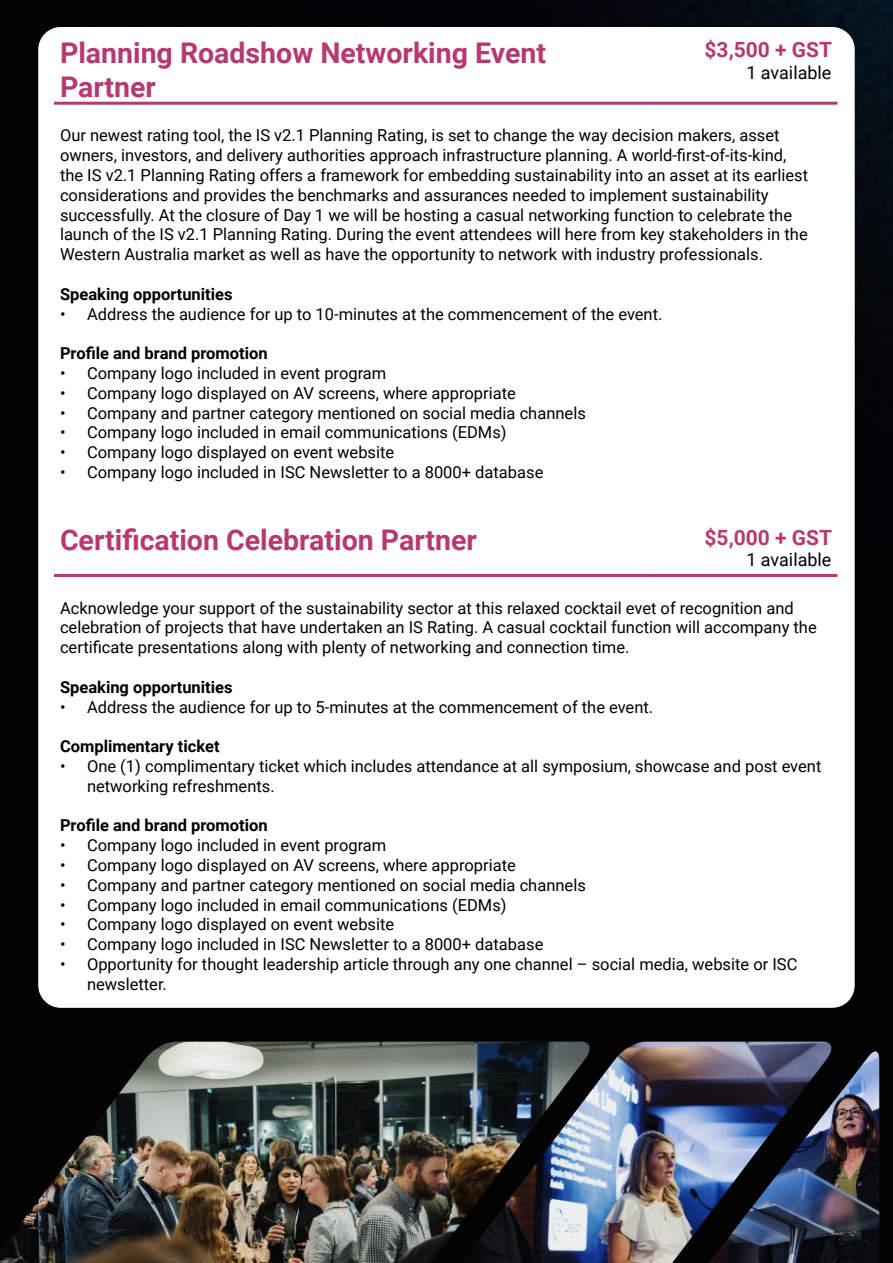
<style>
.page{position:relative;width:893px;height:1263px;background:#fff}
.page>*{position:absolute;margin:0;border:0;box-sizing:border-box;transform-origin:0 0}
.t1{font:700 28.5px/34.2px "Roboto";color:#b63971}
.t2{font:700 21px "Roboto";color:#b63971}
.t3{font:18px "Roboto";color:#000}
.t4{font:16.5px/19.8px "Roboto";color:#000}
.t5{font:700 16.5px "Roboto";color:#000}
</style>
<div class="page">
<img style="left:0;top:0;width:893px;height:1263px">
<img style="left:892px;top:950px;width:1px;height:313px">
<div style="left:38px;top:27px;width:817px;height:981px;background:#fff;border-radius:23px"></div>
<hr style="left:54px;top:574px;width:600px;height:3px;background:#b63971">
<hr style="left:654px;top:574px;width:183px;height:3px;background:#b63971">
<hr style="left:54px;top:102px;width:600px;height:3px;background:#b63971">
<hr style="left:654px;top:102px;width:183px;height:3px;background:#b63971">
<img style="left:0;top:1042px;width:461px;height:221px">
<img style="left:461px;top:1042px;width:373px;height:221px">
<img style="left:709px;top:1051px;width:170px;height:212px">
<h1 class="t1" style="left:60px;top:37px;width:488px">Planning Roadshow Networking Event<br>Partner</h1>
<p class="t2" style="left:705px;top:40px;width:129px">$3,500 + GST</p>
<p class="t3" style="left:746px;top:60px;width:87px">1 available</p>
<p class="t4" style="left:60px;top:125px;width:750px">Our newest rating tool, the IS v2.1 Planning Rating, is set to change the way decision makers, asset owners, investors, and delivery authorities approach infrastructure planning. A world-first-of-its-kind, the IS v2.1 Planning Rating offers a framework for embedding sustainability into an asset at its earliest considerations and provides the benchmarks and assurances needed to implement sustainability successfully. At the closure of Day 1 we will be hosting a casual networking function to celebrate the launch of the IS v2.1 Planning Rating. During the event attendees will here from key stakeholders in the Western Australia market as well as have the opportunity to network with industry professionals.</p>
<p class="t5" style="left:60px;top:286px;width:174px">Speaking opportunities</p>
<p class="t4" style="left:60px;top:305px;width:604px">• Address the audience for up to 10-minutes at the commencement of the event.</p>
<p class="t5" style="left:60px;top:342px;width:209px">Profile and brand promotion</p>
<p class="t4" style="left:60px;top:365px;width:328px">• Company logo included in event program</p>
<p class="t4" style="left:60px;top:384px;width:457px">• Company logo displayed on AV screens, where appropriate</p>
<p class="t4" style="left:60px;top:404px;width:527px">• Company and partner category mentioned on social media channels</p>
<p class="t4" style="left:60px;top:424px;width:448px">• Company logo included in email communications (EDMs)</p>
<p class="t4" style="left:60px;top:444px;width:336px">• Company logo displayed on event website</p>
<p class="t4" style="left:60px;top:464px;width:485px">• Company logo included in ISC Newsletter to a 8000+ database</p>
<h1 class="t1" style="left:60px;top:522px;width:418px">Certification Celebration Partner</h1>
<p class="t2" style="left:705px;top:527px;width:129px">$5,000 + GST</p>
<p class="t3" style="left:746px;top:547px;width:87px">1 available</p>
<p class="t4" style="left:60px;top:597px;width:758px">Acknowledge your support of the sustainability sector at this relaxed cocktail evet of recognition and celebration of projects that have undertaken an IS Rating. A casual cocktail function will accompany the certificate presentations along with plenty of networking and connection time.</p>
<p class="t5" style="left:60px;top:679px;width:174px">Speaking opportunities</p>
<p class="t4" style="left:60px;top:698px;width:595px">• Address the audience for up to 5-minutes at the commencement of the event.</p>
<p class="t5" style="left:60px;top:739px;width:161px">Complimentary ticket</p>
<p class="t4" style="left:87px;top:758px;width:736px;text-indent:-27px">• One (1) complimentary ticket which includes attendance at all symposium, showcase and post event networking refreshments.</p>
<p class="t5" style="left:60px;top:814px;width:209px">Profile and brand promotion</p>
<p class="t4" style="left:60px;top:837px;width:328px">• Company logo included in event program</p>
<p class="t4" style="left:60px;top:857px;width:457px">• Company logo displayed on AV screens, where appropriate</p>
<p class="t4" style="left:60px;top:876px;width:527px">• Company and partner category mentioned on social media channels</p>
<p class="t4" style="left:60px;top:896px;width:448px">• Company logo included in email communications (EDMs)</p>
<p class="t4" style="left:60px;top:916px;width:336px">• Company logo displayed on event website</p>
<p class="t4" style="left:60px;top:936px;width:485px">• Company logo included in ISC Newsletter to a 8000+ database</p>
<p class="t4" style="left:87px;top:956px;width:712px;text-indent:-27px">• Opportunity for thought leadership article through any one channel – social media, website or ISC newsletter.</p>
</div>
